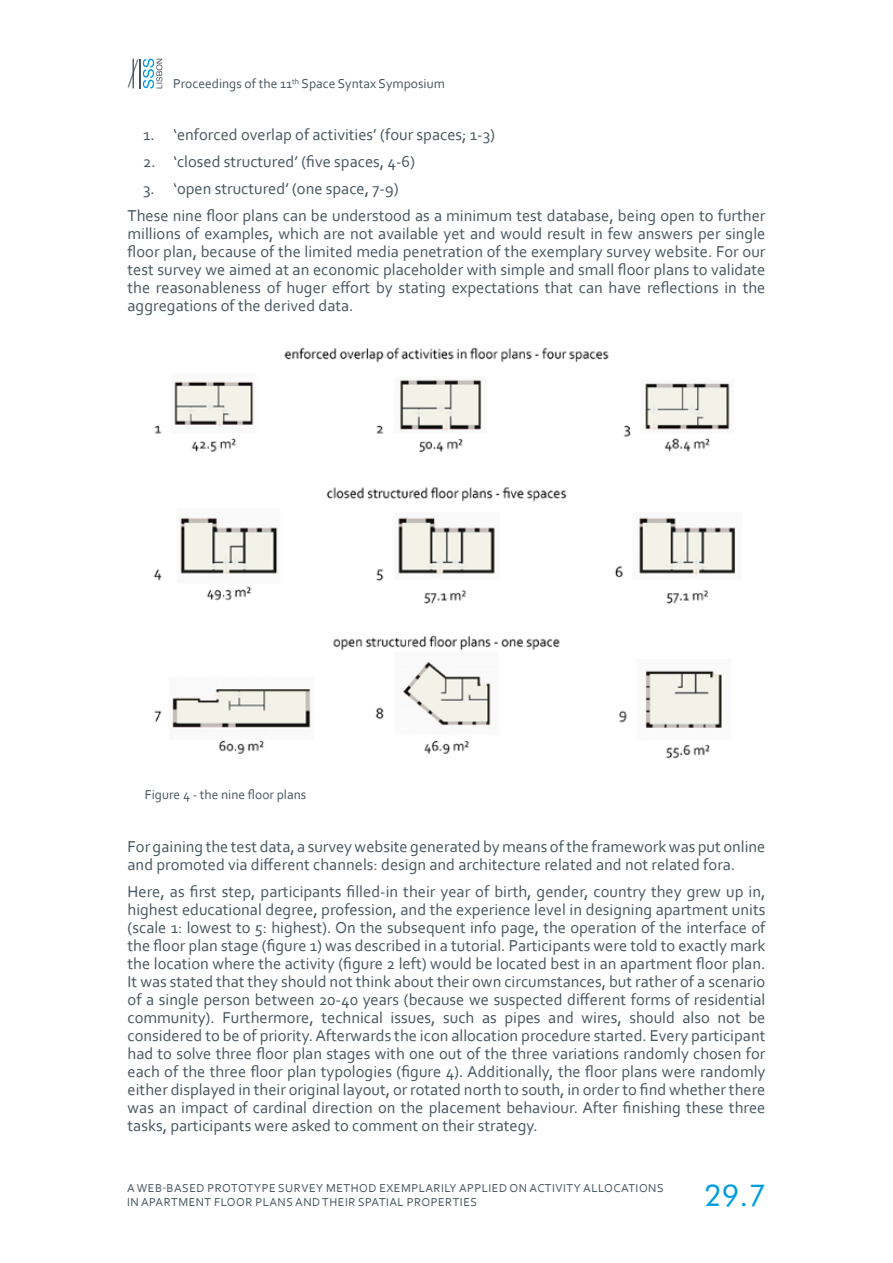
<style>
.page{position:relative;width:893px;height:1263px;background:#fff}
.page>*{position:absolute;margin:0;border:0;box-sizing:border-box;transform-origin:0 0}
.t1{font:30px "Futura BT";color:#009de0}
.t2{font:16.5px/18px "Corbel";color:#46555f}
.t3{font:13.5px "Corbel";color:#46555f}
.t4{font:12px/14.4px "Corbel";letter-spacing:.04em;color:#46555f}
</style>
<div class="page">
<svg style="left:128px;top:59px;width:34px;height:29px"></svg>
<img style="left:153px;top:347px;width:583px;height:412px">
<p class="t3" style="left:173px;top:76px;width:273px">Proceedings of the 11<sup>th</sup> Space Syntax Symposium</p>
<p class="t2" style="left:143px;top:125px;width:354px">1. ‘enforced overlap of activities’ (four spaces; 1-3)</p>
<p class="t2" style="left:143px;top:152px;width:274px">2. ‘closed structured’ (five spaces, 4-6)</p>
<p class="t2" style="left:128px;top:174px;width:639px;line-height:27px;text-indent:16px">3. ‘open structured’ (one space, 7-9)<br>These nine floor plans can be understood as a minimum test database, being open to further</p>
<p class="t2" style="left:128px;top:224px;width:639px;text-align:justify">millions of examples, which are not available yet and would result in few answers per single floor plan, because of the limited media penetration of the exemplary survey website. For our test survey we aimed at an economic placeholder with simple and small floor plans to validate the reasonableness of huger effort by stating expectations that can have reflections in the aggregations of the derived data.</p>
<p class="t3" style="left:145px;top:786px;width:163px">Figure 4 - the nine floor plans</p>
<p class="t2" style="left:128px;top:837px;width:639px">For gaining the test data, a survey website generated by means of the framework was put online and promoted via different channels: design and architecture related and not related fora.</p>
<p class="t2" style="left:128px;top:882px;width:639px;text-align:justify">Here, as first step, participants filled-in their year of birth, gender, country they grew up in, highest educational degree, profession, and the experience level in designing apartment units (scale 1: lowest to 5: highest). On the subsequent info page, the operation of the interface of the floor plan stage (figure 1) was described in a tutorial. Participants were told to exactly mark the location where the activity (figure 2 left) would be located best in an apartment floor plan.<br>It was stated that they should not think about their own circumstances, but rather of a scenario of a single person between 20-40 years (because we suspected different forms of residential community). Furthermore, technical issues, such as pipes and wires, should also not be considered to be of priority. Afterwards the icon allocation procedure started. Every participant had to solve three floor plan stages with one out of the three variations randomly chosen for each of the three floor plan typologies (figure 4). Additionally, the floor plans were randomly either displayed in their original layout, or rotated north to south, in order to find whether there was an impact of cardinal direction on the placement behaviour. After finishing these three tasks, participants were asked to comment on their strategy.</p>
<p class="t4" style="left:127px;top:1180px;width:538px">A WEB-BASED PROTOTYPE SURVEY METHOD EXEMPLARILY APPLIED ON ACTIVITY ALLOCATIONS<br>IN APARTMENT FLOOR PLANS AND THEIR SPATIAL PROPERTIES</p>
<h1 class="t1" style="left:704px;top:1177px;width:63px">29.7</h1>
</div>
